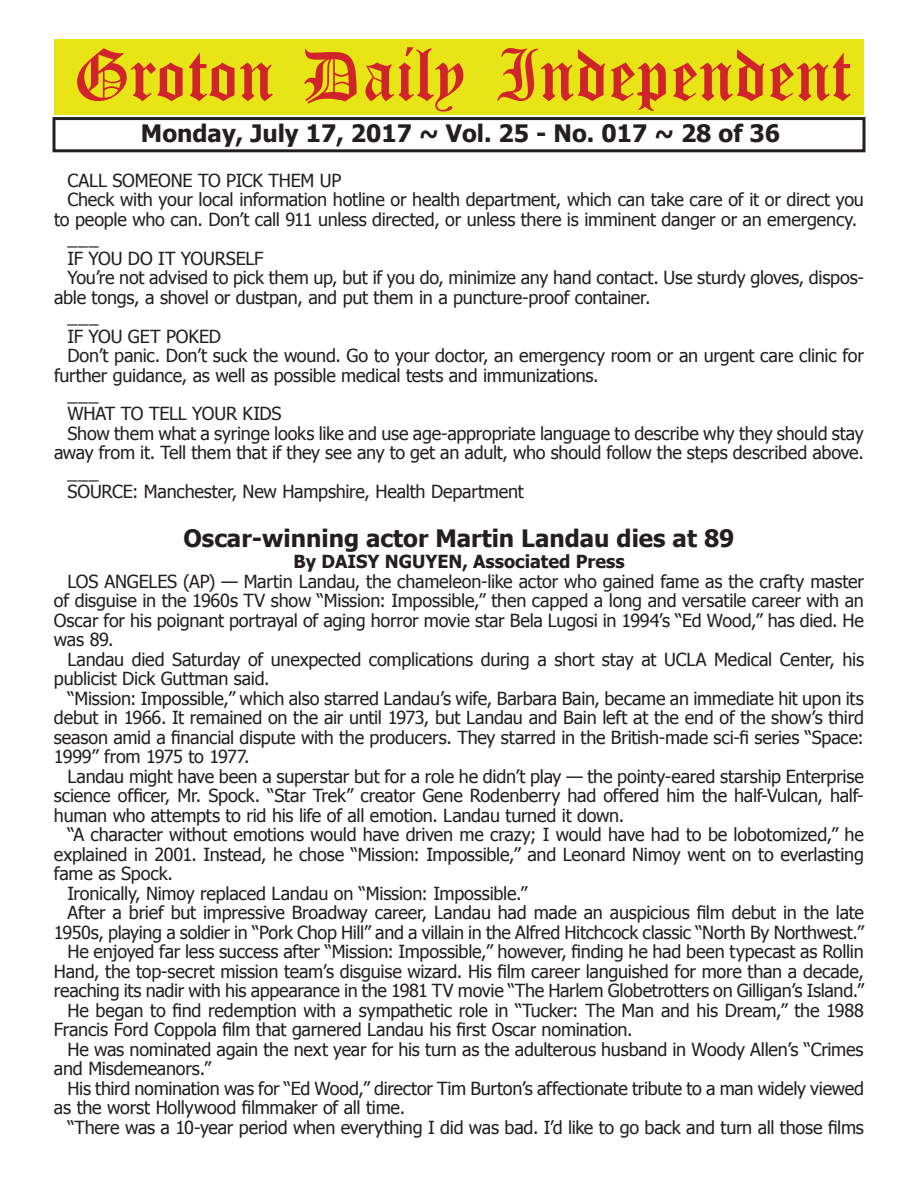
<style>
.page{position:relative;width:918px;height:1188px;background:#fff}
.page>*{position:absolute;margin:0;border:0;box-sizing:border-box;transform-origin:0 0}
.t1{font:54px "Old English Five";color:#d1232a}
.t2{font:700 24px "Tahoma";color:#231f20}
.t3{font:18px/19.5px "Tahoma";letter-spacing:-.015em;color:#231f20;text-align:justify}
.t4{font:700 18px "Tahoma";color:#231f20}
</style>
<div class="page">
<div style="left:52px;top:117px;width:814px;height:35px;border:3px solid #231f20"></div>
<div style="left:54px;top:40px;width:810px;height:75px;background:#e7e515"></div>
<h1 class="t1" style="left:73px;top:50px;width:779px">Groton Daily Independent</h1>
<h2 class="t2" style="left:141px;top:116px;width:641px">Monday, July 17, 2017 ~ Vol. 25 - No. 017 ~ 28 of 36</h2>
<p class="t3" style="left:68px;top:169px;width:275px">CALL SOMEONE TO PICK THEM UP</p>
<p class="t3" style="left:68px;top:189px;width:798px">Check with your local information hotline or health department, which can take care of it or direct you</p>
<p class="t3" style="left:54px;top:208px;width:805px">to people who can. Don’t call 911 unless directed, or unless there is imminent danger or an emergency.</p>
<p class="t3" style="left:68px;top:228px;width:33px">___</p>
<p class="t3" style="left:68px;top:247px;width:198px">IF YOU DO IT YOURSELF</p>
<p class="t3" style="left:68px;top:267px;width:798px">You’re not advised to pick them up, but if you do, minimize any hand contact. Use sturdy gloves, dispos-</p>
<p class="t3" style="left:54px;top:286px;width:598px">able tongs, a shovel or dustpan, and put them in a puncture-proof container.</p>
<p class="t3" style="left:68px;top:306px;width:33px">___</p>
<p class="t3" style="left:68px;top:325px;width:155px">IF YOU GET POKED</p>
<p class="t3" style="left:68px;top:345px;width:798px">Don’t panic. Don’t suck the wound. Go to your doctor, an emergency room or an urgent care clinic for</p>
<p class="t3" style="left:54px;top:364px;width:546px">further guidance, as well as possible medical tests and immunizations.</p>
<p class="t3" style="left:68px;top:384px;width:33px">___</p>
<p class="t3" style="left:68px;top:403px;width:216px">WHAT TO TELL YOUR KIDS</p>
<p class="t3" style="left:68px;top:423px;width:798px">Show them what a syringe looks like and use age-appropriate language to describe why they should stay</p>
<p class="t3" style="left:54px;top:442px;width:811px">away from it. Tell them that if they see any to get an adult, who should follow the steps described above.</p>
<p class="t3" style="left:68px;top:462px;width:33px">___</p>
<p class="t3" style="left:68px;top:481px;width:458px">SOURCE: Manchester, New Hampshire, Health Department</p>
<h2 class="t2" style="left:184px;top:521px;width:553px">Oscar-winning actor Martin Landau dies at 89</h2>
<p class="t4" style="left:293px;top:549px;width:333px">By DAISY NGUYEN, Associated Press</p>
<p class="t3" style="left:54px;top:571px;width:812px;text-indent:14px">LOS ANGELES (AP) — Martin Landau, the chameleon-like actor who gained fame as the crafty master of disguise in the 1960s TV show “Mission: Impossible,” then capped a long and versatile career with an Oscar for his poignant portrayal of aging horror movie star Bela Lugosi in 1994’s “Ed Wood,” has died. He was 89.</p>
<p class="t3" style="left:54px;top:649px;width:812px;text-indent:14px">Landau died Saturday of unexpected complications during a short stay at UCLA Medical Center, his publicist Dick Guttman said.</p>
<p class="t3" style="left:54px;top:688px;width:811px;text-indent:14px">“Mission: Impossible,” which also starred Landau’s wife, Barbara Bain, became an immediate hit upon its debut in 1966. It remained on the air until 1973, but Landau and Bain left at the end of the show’s third season amid a financial dispute with the producers. They starred in the British-made sci-fi series “Space:<br>1999” from 1975 to 1977.</p>
<p class="t3" style="left:54px;top:766px;width:811px;text-indent:14px">Landau might have been a superstar but for a role he didn’t play — the pointy-eared starship Enterprise science officer, Mr. Spock. “Star Trek” creator Gene Rodenberry had offered him the half-Vulcan, half&shy;human who attempts to rid his life of all emotion. Landau turned it down.</p>
<p class="t3" style="left:67px;top:824px;width:798px">“A character without emotions would have driven me crazy; I would have had to be lobotomized,” he</p>
<p class="t3" style="left:54px;top:844px;width:811px">explained in 2001. Instead, he chose “Mission: Impossible,” and Leonard Nimoy went on to everlasting</p>
<p class="t3" style="left:54px;top:863px;width:120px">fame as Spock.</p>
<p class="t3" style="left:67px;top:883px;width:462px">Ironically, Nimoy replaced Landau on “Mission: Impossible.”</p>
<p class="t3" style="left:67px;top:902px;width:798px">After a brief but impressive Broadway career, Landau had made an auspicious film debut in the late</p>
<p class="t3" style="left:54px;top:922px;width:811px">1950s, playing a soldier in “Pork Chop Hill” and a villain in the Alfred Hitchcock classic “North By Northwest.”</p>
<p class="t3" style="left:67px;top:941px;width:798px">He enjoyed far less success after “Mission: Impossible,” however, finding he had been typecast as Rollin</p>
<p class="t3" style="left:54px;top:961px;width:811px">Hand, the top-secret mission team’s disguise wizard. His film career languished for more than a decade,</p>
<p class="t3" style="left:54px;top:980px;width:811px">reaching its nadir with his appearance in the 1981 TV movie “The Harlem Globetrotters on Gilligan’s Island.”</p>
<p class="t3" style="left:67px;top:1000px;width:798px">He began to find redemption with a sympathetic role in “Tucker: The Man and his Dream,” the 1988</p>
<p class="t3" style="left:54px;top:1019px;width:580px">Francis Ford Coppola film that garnered Landau his first Oscar nomination.</p>
<p class="t3" style="left:67px;top:1039px;width:798px">He was nominated again the next year for his turn as the adulterous husband in Woody Allen’s “Crimes</p>
<p class="t3" style="left:54px;top:1058px;width:159px">and Misdemeanors.”</p>
<p class="t3" style="left:67px;top:1078px;width:798px">His third nomination was for “Ed Wood,” director Tim Burton’s affectionate tribute to a man widely viewed</p>
<p class="t3" style="left:54px;top:1097px;width:353px">as the worst Hollywood filmmaker of all time.</p>
<p class="t3" style="left:67px;top:1117px;width:798px">“There was a 10-year period when everything I did was bad. I’d like to go back and turn all those films</p>
</div>
